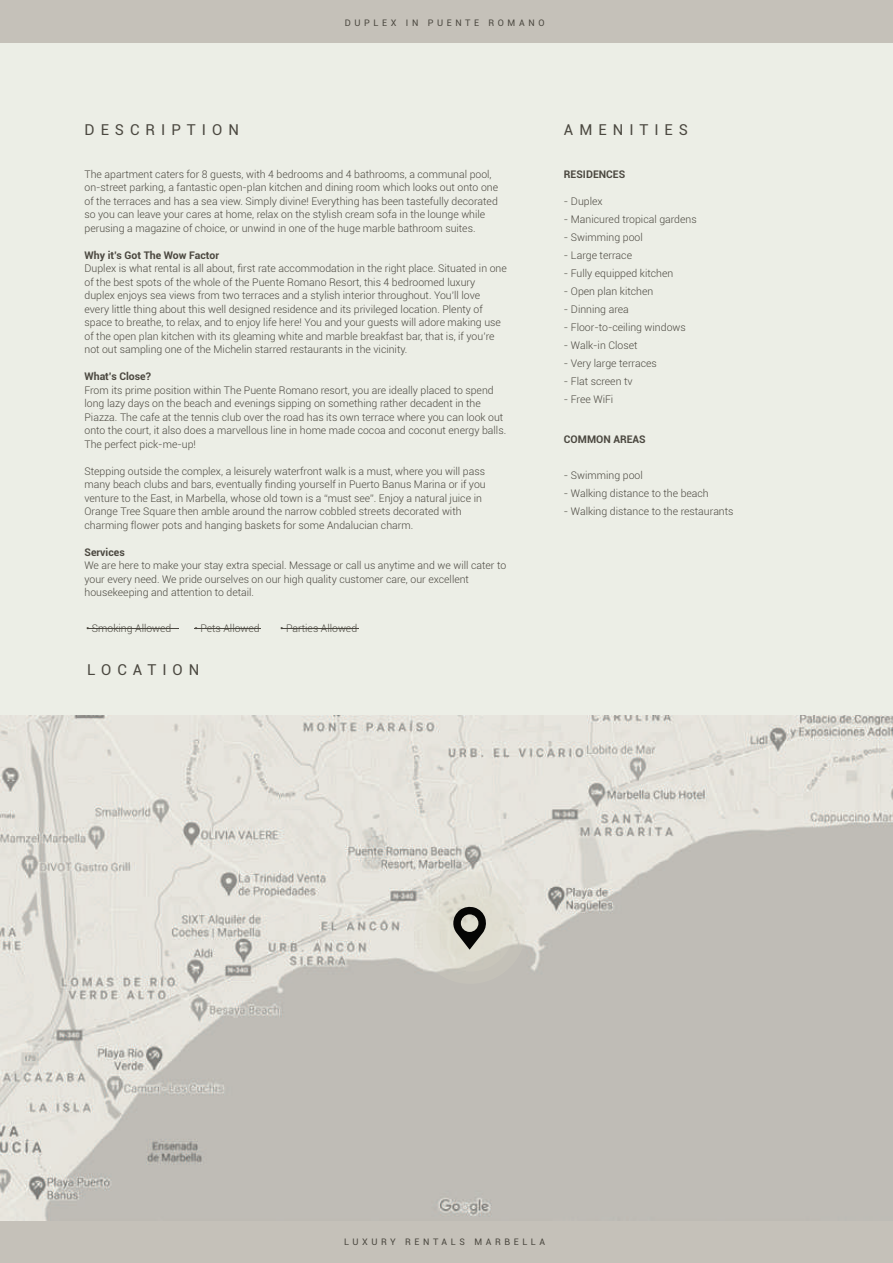
<style>
.page{position:relative;width:893px;height:1263px;background:#eceee6}
.page>*{position:absolute;margin:0;border:0;box-sizing:border-box;transform-origin:0 0}
.t1{font:15px "Roboto";letter-spacing:.4em;color:#4b4840}
.t2{font:300 10.5px/13.5px "Roboto";color:#4b4840}
.t3{font:700 10.5px "Roboto";color:#4b4840}
.t4{font:9px "Roboto";letter-spacing:.4em;color:#4b4840}
</style>
<div class="page">
<div style="left:0;top:1220px;width:893px;height:43px;background:#c5c1b9"></div>
<div style="left:0;top:0;width:893px;height:43px;background:#c5c1b9"></div>
<img style="left:0;top:716px;width:893px;height:504px">
<svg style="left:414px;top:871px;width:112px;height:113px;fill:#e2e0d6"></svg>
<svg style="left:426px;top:884px;width:88px;height:88px;background:#dbd9ce"></svg>
<div style="left:438px;top:895px;width:65px;height:65px;background:#e0ddd1;border-radius:50%"></div>
<svg style="left:453px;top:906px;width:33px;height:44px"></svg>
<hr style="left:87px;top:628px;width:92px;height:1px;background:#4b4840">
<hr style="left:194px;top:628px;width:67px;height:1px;background:#4b4840">
<hr style="left:281px;top:628px;width:77px;height:1px;background:#4b4840">
<p class="t4" style="left:345px;top:16px;width:201px">DUPLEX IN PUENTE ROMANO</p>
<h1 class="t1" style="left:85px;top:119px;width:156px">DESCRIPTION</h1>
<p class="t2" style="left:85px;top:167px;width:415px">The apartment caters for 8 guests, with 4 bedrooms and 4 bathrooms, a communal pool, on-street parking, a fantastic open-plan kitchen and dining room which looks out onto one of the terraces and has a sea view. Simply divine! Everything has been tastefully decorated so you can leave your cares at home, relax on the stylish cream sofa in the lounge while perusing a magazine of choice, or unwind in one of the huge marble bathroom suites.</p>
<p class="t3" style="left:85px;top:248px;width:136px">Why it’s Got The Wow Factor</p>
<p class="t2" style="left:85px;top:261px;width:424px">Duplex is what rental is all about, first rate accommodation in the right place. Situated in one of the best spots of the whole of the Puente Romano Resort, this 4 bedroomed luxury duplex enjoys sea views from two terraces and a stylish interior throughout. You’ll love every little thing about this well designed residence and its privileged location. Plenty of space to breathe, to relax, and to enjoy life here! You and your guests will adore making use of the open plan kitchen with its gleaming white and marble breakfast bar, that is, if you’re not out sampling one of the Michelin starred restaurants in the vicinity.</p>
<p class="t3" style="left:85px;top:369px;width:68px">What’s Close?</p>
<p class="t2" style="left:85px;top:383px;width:423px">From its prime position within The Puente Romano resort, you are ideally placed to spend long lazy days on the beach and evenings sipping on something rather decadent in the Piazza. The cafe at the tennis club over the road has its own terrace where you can look out onto the court, it also does a marvellous line in home made cocoa and coconut energy balls.<br>The perfect pick-me-up!</p>
<p class="t2" style="left:85px;top:464px;width:403px">Stepping outside the complex, a leisurely waterfront walk is a must, where you will pass many beach clubs and bars, eventually finding yourself in Puerto Banus Marina or if you venture to the East, in Marbella, whose old town is a “must see”. Enjoy a natural juice in Orange Tree Square then amble around the narrow cobbled streets decorated with charming flower pots and hanging baskets for some Andalucian charm.</p>
<p class="t3" style="left:85px;top:545px;width:42px">Services</p>
<p class="t2" style="left:85px;top:559px;width:423px">We are here to make your stay extra special. Message or call us anytime and we will cater to your every need. We pride ourselves on our high quality customer care, our excellent housekeeping and attention to detail.</p>
<p class="t2" style="left:86px;top:621px;width:87px">• Smoking Allowed</p>
<p class="t2" style="left:194px;top:621px;width:67px">• Pets Allowed</p>
<p class="t2" style="left:280px;top:621px;width:79px">• Parties Allowed</p>
<h1 class="t1" style="left:87px;top:659px;width:114px">LOCATION</h1>
<h1 class="t1" style="left:564px;top:119px;width:126px">AMENITIES</h1>
<p class="t3" style="left:564px;top:167px;width:63px">RESIDENCES</p>
<p class="t2" style="left:564px;top:194px;width:40px">- Duplex</p>
<p class="t2" style="left:564px;top:212px;width:134px">- Manicured tropical gardens</p>
<p class="t2" style="left:564px;top:230px;width:80px">- Swimming pool</p>
<p class="t2" style="left:564px;top:248px;width:70px">- Large terrace</p>
<p class="t2" style="left:564px;top:266px;width:111px">- Fully equipped kitchen</p>
<p class="t2" style="left:564px;top:284px;width:91px">- Open plan kitchen</p>
<p class="t2" style="left:564px;top:302px;width:66px">- Dinning area</p>
<p class="t2" style="left:564px;top:320px;width:123px">- Floor-to-ceiling windows</p>
<p class="t2" style="left:564px;top:338px;width:75px">- Walk-in Closet</p>
<p class="t2" style="left:564px;top:356px;width:95px">- Very large terraces</p>
<p class="t2" style="left:564px;top:374px;width:70px">- Flat screen tv</p>
<p class="t2" style="left:564px;top:392px;width:51px">- Free WiFi</p>
<p class="t3" style="left:564px;top:432px;width:83px">COMMON AREAS</p>
<p class="t2" style="left:564px;top:468px;width:80px">- Swimming pool</p>
<p class="t2" style="left:564px;top:486px;width:146px">- Walking distance to the beach</p>
<p class="t2" style="left:564px;top:504px;width:171px">- Walking distance to the restaurants</p>
<p class="t4" style="left:344px;top:1235px;width:203px">LUXURY RENTALS MARBELLA</p>
</div>
